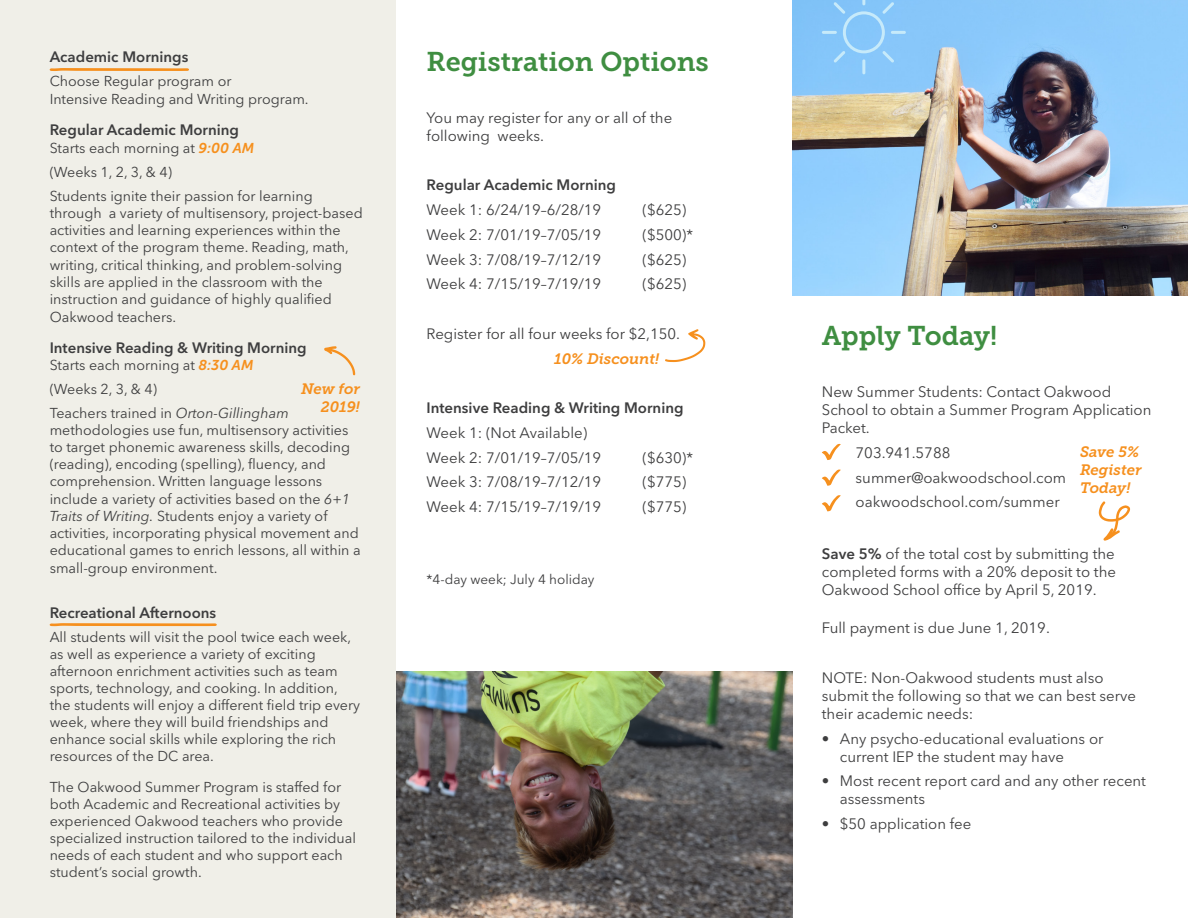
<style>
.page{position:relative;width:1188px;height:918px;background:#fff}
.page>*{position:absolute;margin:0;border:0;box-sizing:border-box;transform-origin:0 0}
.t1{font:27px "Museo Slab 700";color:#3f8e41}
.body{font:15px/18px "Avenir Next LT Pro";color:#3e3e3f}
.body-2{font:600 15px "Avenir Next LT Pro";color:#3e3e3f}
.bullets{font:15px/18px "Avenir Next LT Pro";color:#3e3e3f}
.t2{font:italic 15px/18px "Museo Slab 700";color:#f6901e;text-align:right}
.body-3{font:14.25px/17.2px "Avenir Next LT Pro";color:#3e3e3f}
.body-4{font:13.5px "Avenir Next LT Pro";color:#3e3e3f}
.s1{font-family:"Museo Sans 700";font-style:italic;color:#f6901e}
.s2{font-style:italic}
.s3{font-weight:600}
</style>
<div class="page">
<div style="left:0;top:0;width:396px;height:918px;background:#f0efe8"></div>
<svg style="left:822px;top:444px;width:19px;height:16px"></svg>
<svg style="left:822px;top:469px;width:19px;height:17px"></svg>
<svg style="left:822px;top:495px;width:19px;height:17px"></svg>
<svg style="left:324px;top:346px;width:31px;height:29px"></svg>
<img style="left:792px;top:0;width:396px;height:295px">
<img style="left:396px;top:672px;width:396px;height:246px">
<svg style="left:1099px;top:501px;width:31px;height:40px"></svg>
<svg style="left:50px;top:68px;width:139px;height:3px"></svg>
<svg style="left:665px;top:329px;width:40px;height:33px"></svg>
<svg style="left:822px;top:0;width:84px;height:74px;background:#8bc9f9"></svg>
<svg style="left:50px;top:623px;width:167px;height:3px"></svg>
<p class="body-2" style="left:50px;top:48px;width:140px">Academic Mornings</p>
<p class="body-3" style="left:50px;top:72px;width:260px;line-height:18px">Choose Regular program or<br>Intensive Reading and Writing program.</p>
<p class="body-2" style="left:50px;top:121px;width:191px">Regular Academic Morning</p>
<p class="body-3" style="left:50px;top:139px;width:206px">Starts each morning at <span class="s1">9:00 AM</span></p>
<p class="body-3" style="left:50px;top:164px;width:124px">(Weeks 1, 2, 3, &amp; 4)</p>
<p class="body-3" style="left:50px;top:188px;width:315px">Students ignite their passion for learning through a variety of multisensory, project-based activities and learning experiences within the context of the program theme. Reading, math, writing, critical thinking, and problem-solving skills are applied in the classroom with the instruction and guidance of highly qualified Oakwood teachers.</p>
<p class="body-2" style="left:50px;top:339px;width:258px">Intensive Reading &amp; Writing Morning</p>
<p class="body-3" style="left:50px;top:357px;width:205px">Starts each morning at <span class="s1">8:30 AM</span></p>
<p class="body-3" style="left:50px;top:381px;width:109px">(Weeks 2, 3, &amp; 4)</p>
<p class="body-3" style="left:50px;top:404px;width:313px">Teachers trained in <span class="s2">Orton-Gillingham </span>methodologies use fun, multisensory activities to target phonemic awareness skills, decoding (reading), encoding (spelling), fluency, and comprehension. Written language lessons include a variety of activities based on the <span class="s2">6+1<br>Traits of Writing.</span> Students enjoy a variety of activities, incorporating physical movement and educational games to enrich lessons, all within a small-group environment.</p>
<p class="body-2" style="left:50px;top:603px;width:168px">Recreational Afternoons</p>
<p class="body-3" style="left:50px;top:628px;width:312px">All students will visit the pool twice each week, as well as experience a variety of exciting afternoon enrichment activities such as team sports, technology, and cooking. In addition, the students will enjoy a different field trip every week, where they will build friendships and enhance social skills while exploring the rich resources of the DC area.</p>
<p class="body-3" style="left:50px;top:778px;width:308px">The Oakwood Summer Program is staffed for both Academic and Recreational activities by experienced Oakwood teachers who provide specialized instruction tailored to the individual needs of each student and who support each student’s social growth.</p>
<p class="t2" style="left:301px;top:380px;width:60px">New for<br>2019!</p>
<p class="t1" style="left:427px;top:46px;width:284px">Registration Options</p>
<p class="body" style="left:427px;top:109px;width:247px">You may register for any or all of the following weeks.</p>
<p class="body-2" style="left:427px;top:176px;width:191px">Regular Academic Morning</p>
<p class="body" style="left:427px;top:201px;width:176px">Week 1: 6/24/19–6/28/19</p>
<p class="body" style="left:643px;top:201px;width:45px">($625)</p>
<p class="body" style="left:427px;top:226px;width:176px">Week 2: 7/01/19–7/05/19</p>
<p class="body" style="left:643px;top:226px;width:52px">($500)*</p>
<p class="body" style="left:427px;top:250px;width:176px">Week 3: 7/08/19–7/12/19</p>
<p class="body" style="left:643px;top:250px;width:45px">($625)</p>
<p class="body" style="left:427px;top:275px;width:176px">Week 4: 7/15/19–7/19/19</p>
<p class="body" style="left:643px;top:275px;width:45px">($625)</p>
<p class="body" style="left:427px;top:325px;width:255px">Register for all four weeks for $2,150.</p>
<p class="t2" style="left:554px;top:350px;width:106px">10% Discount!</p>
<p class="body-2" style="left:427px;top:399px;width:258px">Intensive Reading &amp; Writing Morning</p>
<p class="body" style="left:427px;top:424px;width:162px">Week 1: (Not Available)</p>
<p class="body" style="left:427px;top:448px;width:176px">Week 2: 7/01/19–7/05/19</p>
<p class="body" style="left:643px;top:448px;width:52px">($630)*</p>
<p class="body" style="left:427px;top:473px;width:176px">Week 3: 7/08/19–7/12/19</p>
<p class="body" style="left:643px;top:473px;width:45px">($775)</p>
<p class="body" style="left:427px;top:498px;width:176px">Week 4: 7/15/19–7/19/19</p>
<p class="body" style="left:643px;top:498px;width:45px">($775)</p>
<p class="body-4" style="left:427px;top:571px;width:169px">*4-day week; July 4 holiday</p>
<p class="t1" style="left:822px;top:321px;width:177px">Apply Today!</p>
<p class="body" style="left:822px;top:383px;width:331px">New Summer Students: Contact Oakwood<br>School to obtain a Summer Program Application<br>Packet.</p>
<p class="body" style="left:856px;top:444px;width:96px">703.941.5788</p>
<p class="body" style="left:856px;top:468px;width:212px">summer@oakwoodschool.com</p>
<p class="body" style="left:856px;top:493px;width:206px">oakwoodschool.com/summer</p>
<p class="body" style="left:822px;top:545px;width:296px;text-align:justify"><span class="s3">Save 5%</span> of the total cost by submitting the completed forms with a 20% deposit to the Oakwood School office by April 5, 2019.</p>
<p class="body" style="left:822px;top:619px;width:230px">Full payment is due June 1, 2019.</p>
<p class="body" style="left:822px;top:669px;width:316px">NOTE: Non-Oakwood students must also submit the following so that we can best serve their academic needs:</p>
<p class="bullets" style="left:840px;top:729px;width:265px;text-indent:-18px">• Any psycho-educational evaluations or current IEP the student may have</p>
<p class="bullets" style="left:840px;top:772px;width:308px;text-indent:-18px">• Most recent report card and any other recent assessments</p>
<p class="bullets" style="left:822px;top:815px;width:151px">• $50 application fee</p>
<p class="t2" style="left:1080px;top:443px;width:61px">Save 5%</p>
<p class="t2" style="left:1080px;top:461px;width:63px;text-align:left">Register<br>Today!</p>
</div>
